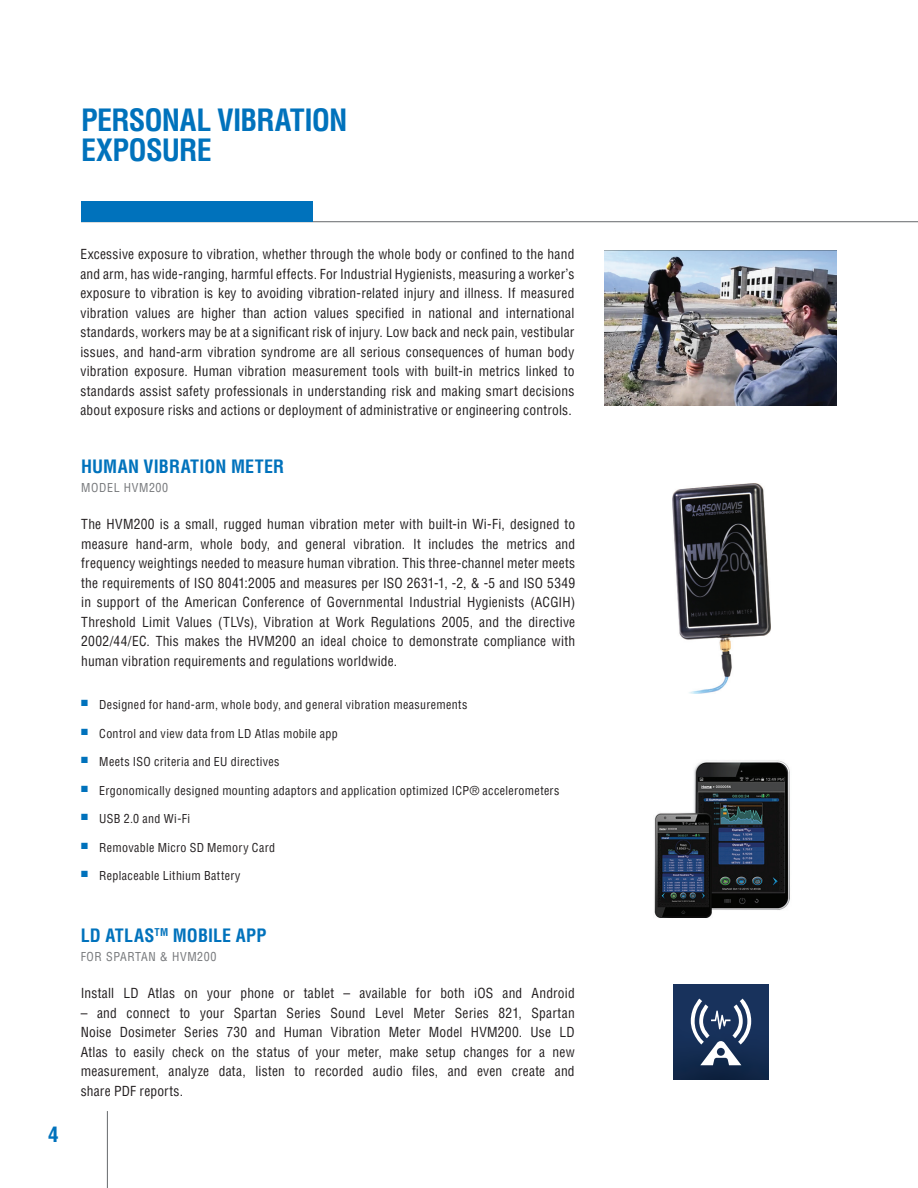
<style>
.page{position:relative;width:918px;height:1188px;background:#fff}
.page>*{position:absolute;margin:0;border:0;box-sizing:border-box;transform-origin:0 0}
.t1{font:700 condensed 30px/30px "Helvetica LT Pro";letter-spacing:-.025em;color:#0072bc}
.t2{font:700 condensed 21px "Helvetica LT Pro";color:#0072bc}
.t3{font:700 condensed 18px "Helvetica LT Pro";letter-spacing:.01em;color:#0072bc}
.t4{font:condensed 13.5px/19.5px "Helvetica LT Pro";letter-spacing:.015em;color:#231f20;text-align:justify}
.t5{font:condensed 12px "Helvetica LT Pro";letter-spacing:.03em;color:#231f20}
.t6{font:condensed 12px "Helvetica LT Pro";letter-spacing:.05em;color:#76787b}
</style>
<div class="page">
<hr style="left:107px;top:1111px;width:1px;height:77px;background:#76787b">
<img style="left:654px;top:760px;width:136px;height:158px">
<img style="left:672px;top:484px;width:98px;height:210px">
<img style="left:604px;top:251px;width:232px;height:155px">
<hr style="left:81px;top:221px;width:837px;height:1px;background:#76787b">
<div style="left:81px;top:201px;width:232px;height:20px;background:#0072bc"></div>
<div style="left:674px;top:984px;width:94px;height:96px;background:linear-gradient(to bottom,#1b3663,#112749)"></div>
<svg style="left:691px;top:999px;width:60px;height:66px"></svg>
<h1 class="t1" style="left:81px;top:104px;width:268px">PERSONAL VIBRATION<br>EXPOSURE</h1>
<h2 class="t2" style="left:48px;top:1120px;width:12px">4</h2>
<p class="t4" style="left:80px;top:244px;width:496px">Excessive exposure to vibration, whether through the whole body or confined to the hand and arm, has wide-ranging, harmful effects. For Industrial Hygienists, measuring a worker’s exposure to vibration is key to avoiding vibration-related injury and illness. If measured vibration values are higher than action values specified in national and international standards, workers may be at a significant risk of injury. Low back and neck pain, vestibular issues, and hand-arm vibration syndrome are all serious consequences of human body vibration exposure. Human vibration measurement tools with built-in metrics linked to standards assist safety professionals in understanding risk and making smart decisions about exposure risks and actions or deployment of administrative or engineering controls.</p>
<h3 class="t3" style="left:81px;top:455px;width:205px">HUMAN VIBRATION METER</h3>
<p class="t6" style="left:81px;top:480px;width:88px">MODEL HVM200</p>
<p class="t4" style="left:81px;top:515px;width:496px">The HVM200 is a small, rugged human vibration meter with built-in Wi-Fi, designed to measure hand-arm, whole body, and general vibration. It includes the metrics and frequency weightings needed to measure human vibration. This three-channel meter meets the requirements of ISO 8041:2005 and measures per ISO 2631-1, -2, &amp; -5 and ISO 5349 in support of the American Conference of Governmental Industrial Hygienists (ACGIH)<br>Threshold Limit Values (TLVs), Vibration at Work Regulations 2005, and the directive 2002/44/EC. This makes the HVM200 an ideal choice to demonstrate compliance with human vibration requirements and regulations worldwide.</p>
<p class="t5" style="left:81px;top:697px;width:388px"><sup>■</sup> Designed for hand-arm, whole body, and general vibration measurements</p>
<p class="t5" style="left:81px;top:726px;width:258px"><sup>■</sup> Control and view data from LD Atlas mobile app</p>
<p class="t5" style="left:81px;top:754px;width:200px"><sup>■</sup> Meets ISO criteria and EU directives</p>
<p class="t5" style="left:81px;top:783px;width:480px"><sup>■</sup> Ergonomically designed mounting adaptors and application optimized ICP® accelerometers</p>
<p class="t5" style="left:81px;top:811px;width:110px"><sup>■</sup> USB 2.0 and Wi-Fi</p>
<p class="t5" style="left:81px;top:840px;width:195px"><sup>■</sup> Removable Micro SD Memory Card</p>
<p class="t5" style="left:81px;top:868px;width:161px"><sup>■</sup> Replaceable Lithium Battery</p>
<h3 class="t3" style="left:81px;top:924px;width:187px">LD ATLAS<sup>TM</sup> MOBILE APP</h3>
<p class="t6" style="left:81px;top:949px;width:137px">FOR SPARTAN &amp; HVM200</p>
<p class="t4" style="left:81px;top:984px;width:496px">Install LD Atlas on your phone or tablet – available for both iOS and Android</p>
<p class="t4" style="left:81px;top:1003px;width:496px">– and connect to your Spartan Series Sound Level Meter Series 821, Spartan Noise Dosimeter Series 730 and Human Vibration Meter Model HVM200. Use LD Atlas to easily check on the status of your meter, make setup changes for a new measurement, analyze data, listen to recorded audio files, and even create and share PDF reports.</p>
</div>
